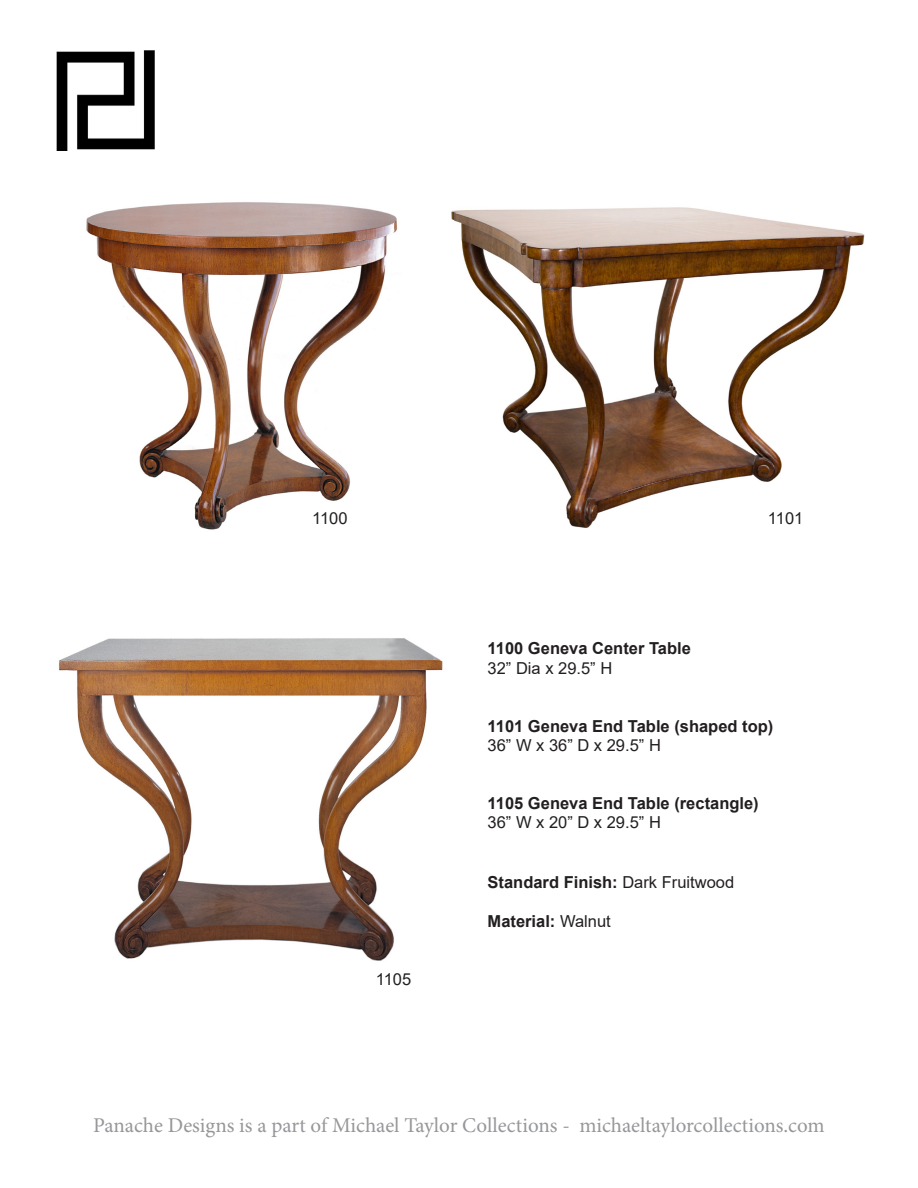
<style>
.page{position:relative;width:918px;height:1188px;background:#fff}
.page>*{position:absolute;margin:0;border:0;box-sizing:border-box;transform-origin:0 0}
.t1{font:21px "Minion Pro";color:#95979a}
.t2{font:700 16.5px "Arial";color:#231f20}
.t3{font:16.5px "Arial";color:#231f20}
.s1{font-weight:400}
</style>
<div class="page">
<img style="left:451px;top:207px;width:414px;height:321px">
<img style="left:59px;top:638px;width:384px;height:323px">
<img style="left:86px;top:202px;width:312px;height:328px">
<img style="left:56px;top:50px;width:99px;height:101px">
<p class="t3" style="left:312px;top:507px;width:37px">1100</p>
<p class="t3" style="left:768px;top:507px;width:37px">1101</p>
<p class="t2" style="left:488px;top:637px;width:205px">1100 Geneva Center Table</p>
<p class="t3" style="left:488px;top:657px;width:126px">32” Dia x 29.5” H</p>
<p class="t2" style="left:488px;top:714px;width:287px">1101 Geneva End Table (shaped top)</p>
<p class="t3" style="left:488px;top:734px;width:175px">36” W x 36” D x 29.5” H</p>
<p class="t2" style="left:488px;top:791px;width:273px">1105 Geneva End Table (rectangle)</p>
<p class="t3" style="left:488px;top:811px;width:175px">36” W x 20” D x 29.5” H</p>
<p class="t3" style="left:376px;top:968px;width:37px">1105</p>
<p class="t2" style="left:488px;top:870px;width:248px">Standard Finish: <span class="s1">Dark Fruitwood</span></p>
<p class="t2" style="left:488px;top:910px;width:125px">Material: <span class="s1">Walnut</span></p>
<p class="t1" style="left:93px;top:1111px;width:733px">Panache Designs is a part of Michael Taylor Collections - michaeltaylorcollections.com</p>
</div>
